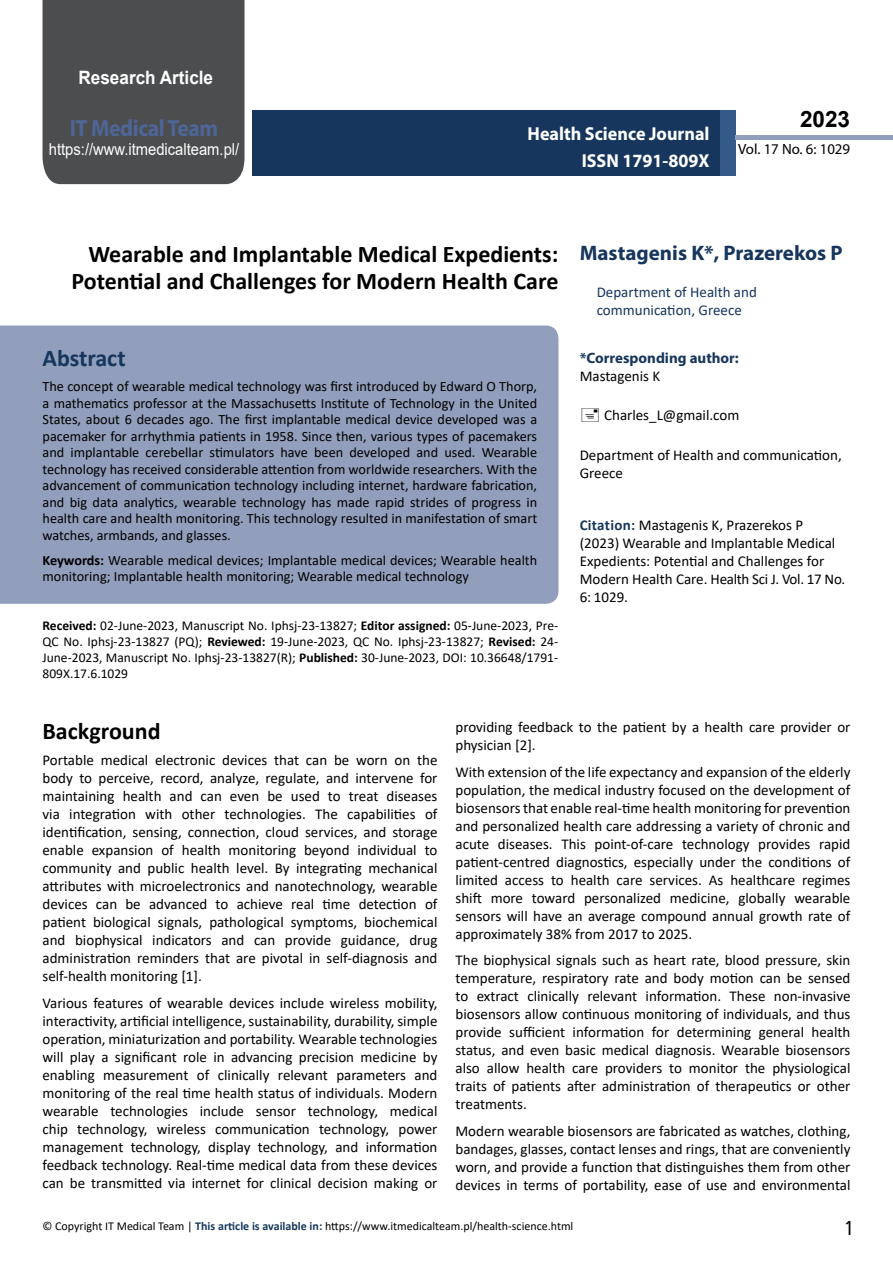
<style>
.page{position:relative;width:893px;height:1263px;background:#fff}
.page>*{position:absolute;margin:0;border:0;box-sizing:border-box;transform-origin:0 0}
.t1{font:25.5px "Tunga";color:#000}
.t2{font:700 24px/26.4px "Calibri";color:#000;text-align:right}
.t3{font:700 24px "Calibri";color:#16365d}
.t4{font:700 23.4px "Myriad Pro";letter-spacing:-.02em;color:#4e6697;scale:.93 1}
.t5{font:700 22.5px "Arial";color:#000}
.t6{font:700 21px "Myriad Pro";color:#16365d}
.t7{font:700 18.75px/27.2px "Myriad Pro";color:#fff;text-align:right;scale:.96 1}
.t8{font:700 18.45px "Arial";color:#fff;scale:.93 1}
.t9{font:16.5px "Arial";color:#fff;scale:.89 1}
.t10{font:15px/18px "Calibri";color:#000;text-align:justify}
.t11{font:15px/18px "Calibri";color:#16365d}
.t12{font:700 15px "Myriad Pro";color:#16365d}
.t13{font:14.85px "Myriad Pro";color:#000}
.t14{font:14.25px/16.5px "Calibri";color:#000;text-align:justify}
.t15{font:13.5px/16.2px "Calibri";color:#000;text-align:justify}
.t16{font:12px "Calibri";color:#000}
.s1{font-weight:700}
.s2{font-weight:700;color:#16365d}
.s3{font-weight:700;color:#16375d}
</style>
<div class="page">
<div style="left:252px;top:110px;width:469px;height:66px;background:#16365d"></div>
<div style="left:720px;top:110px;width:16px;height:66px;background:#345a8a"></div>
<div style="left:736px;top:135px;width:157px;height:5px;background:#929fbc"></div>
<div style="left:43px;top:0;width:201px;height:184px;background:#4c4d4f"></div>
<div style="left:0;top:325px;width:558px;height:279px;background:#929fbc"></div>
<p class="t8" style="left:79px;top:64px;width:146px">Research Article</p>
<h3 class="t4" style="left:70px;top:113px;width:161px">IT Medical Team</h3>
<p class="t9" style="left:49px;top:138px;width:215px">https://www.itmedicalteam.pl/</p>
<p class="t7" style="left:528px;top:119px;width:191px">Health Science Journal<br>ISSN 1791-809X</p>
<h3 class="t5" style="left:800px;top:104px;width:52px">2023</h3>
<p class="t13" style="left:738px;top:140px;width:114px">Vol. 17 No. 6: 1029</p>
<h2 class="t2" style="left:71px;top:241px;width:488px">Wearable and Implantable Medical Expedients:<br>Potential and Challenges for Modern Health Care</h2>
<h2 class="t3" style="left:43px;top:341px;width:85px">Abstract</h2>
<p class="t14" style="left:43px;top:378px;width:496px">The concept of wearable medical technology was first introduced by Edward O Thorp, a mathematics professor at the Massachusetts Institute of Technology in the United States, about 6 decades ago. The first implantable medical device developed was a pacemaker for arrhythmia patients in 1958. Since then, various types of pacemakers and implantable cerebellar stimulators have been developed and used. Wearable technology has received considerable attention from worldwide researchers. With the advancement of communication technology including internet, hardware fabrication, and big data analytics, wearable technology has made rapid strides of progress in health care and health monitoring. This technology resulted in manifestation of smart watches, armbands, and glasses.</p>
<p class="t14" style="left:43px;top:551px;width:496px"><span class="s1">Keywords:</span> Wearable medical devices; Implantable medical devices; Wearable health monitoring; Implantable health monitoring; Wearable medical technology</p>
<p class="t15" style="left:43px;top:617px;width:517px"><span class="s1">Received:</span> 02-June-2023, Manuscript No. Iphsj-23-13827; <span class="s1">Editor assigned:</span> 05-June-2023, Pre-QC No. Iphsj-23-13827 (PQ); <span class="s1">Reviewed:</span> 19-June-2023, QC No. Iphsj-23-13827; <span class="s1">Revised:</span> 24- June-2023, Manuscript No. Iphsj-23-13827(R); <span class="s1">Published:</span> 30-June-2023, DOI: 10.36648/1791- 809X.17.6.1029</p>
<h3 class="t6" style="left:580px;top:239px;width:265px">Mastagenis K*, Prazerekos P</h3>
<p class="t11" style="left:597px;top:283px;width:162px">Department of Health and communication, Greece</p>
<p class="t12" style="left:580px;top:348px;width:161px">*Corresponding author:</p>
<p class="t10" style="left:580px;top:367px;width:82px">Mastagenis K</p>
<p class="t10" style="left:604px;top:406px;width:137px">Charles_L@gmail.com</p>
<p class="t10" style="left:580px;top:445px;width:264px">Department of Health and communication,<br>Greece</p>
<p class="t10" style="left:580px;top:515px;width:267px;text-align:left"><span class="s2">Citation:</span> Mastagenis K, Prazerekos P (2023) Wearable and Implantable Medical Expedients: Potential and Challenges for Modern Health Care. Health Sci J. Vol. 17 No.<br>6: 1029.</p>
<h2 class="t2" style="left:43px;top:717px;width:120px">Background</h2>
<p class="t10" style="left:43px;top:751px;width:396px">Portable medical electronic devices that can be worn on the body to perceive, record, analyze, regulate, and intervene for maintaining health and can even be used to treat diseases via integration with other technologies. The capabilities of identification, sensing, connection, cloud services, and storage enable expansion of health monitoring beyond individual to community and public health level. By integrating mechanical attributes with microelectronics and nanotechnology, wearable devices can be advanced to achieve real time detection of patient biological signals, pathological symptoms, biochemical and biophysical indicators and can provide guidance, drug administration reminders that are pivotal in self-diagnosis and self-health monitoring [1].</p>
<p class="t10" style="left:43px;top:993px;width:396px">Various features of wearable devices include wireless mobility, interactivity, artificial intelligence, sustainability, durability, simple operation, miniaturization and portability. Wearable technologies will play a significant role in advancing precision medicine by enabling measurement of clinically relevant parameters and monitoring of the real time health status of individuals. Modern wearable technologies include sensor technology, medical chip technology, wireless communication technology, power management technology, display technology, and information feedback technology. Real-time medical data from these devices can be transmitted via internet for clinical decision making or</p>
<p class="t10" style="left:455px;top:718px;width:396px">providing feedback to the patient by a health care provider or physician [2].</p>
<p class="t10" style="left:455px;top:762px;width:396px">With extension of the life expectancy and expansion of the elderly population, the medical industry focused on the development of biosensors that enable real-time health monitoring for prevention and personalized health care addressing a variety of chronic and acute diseases. This point-of-care technology provides rapid patient-centred diagnostics, especially under the conditions of limited access to health care services. As healthcare regimes shift more toward personalized medicine, globally wearable sensors will have an average compound annual growth rate of approximately 38% from 2017 to 2025.</p>
<p class="t10" style="left:455px;top:951px;width:396px">The biophysical signals such as heart rate, blood pressure, skin temperature, respiratory rate and body motion can be sensed to extract clinically relevant information. These non-invasive biosensors allow continuous monitoring of individuals, and thus provide sufficient information for determining general health status, and even basic medical diagnosis. Wearable biosensors also allow health care providers to monitor the physiological traits of patients after administration of therapeutics or other treatments.</p>
<p class="t10" style="left:455px;top:1121px;width:396px">Modern wearable biosensors are fabricated as watches, clothing, bandages, glasses, contact lenses and rings, that are conveniently worn, and provide a function that distinguishes them from other devices in terms of portability, ease of use and environmental</p>
<p class="t16" style="left:43px;top:1217px;width:532px">© Copyright IT Medical Team | <span class="s3">This article is available in:</span> https://www.itmedicalteam.pl/health-science.html</p>
<h1 class="t1" style="left:845px;top:1211px;width:9px">1</h1>
</div>
